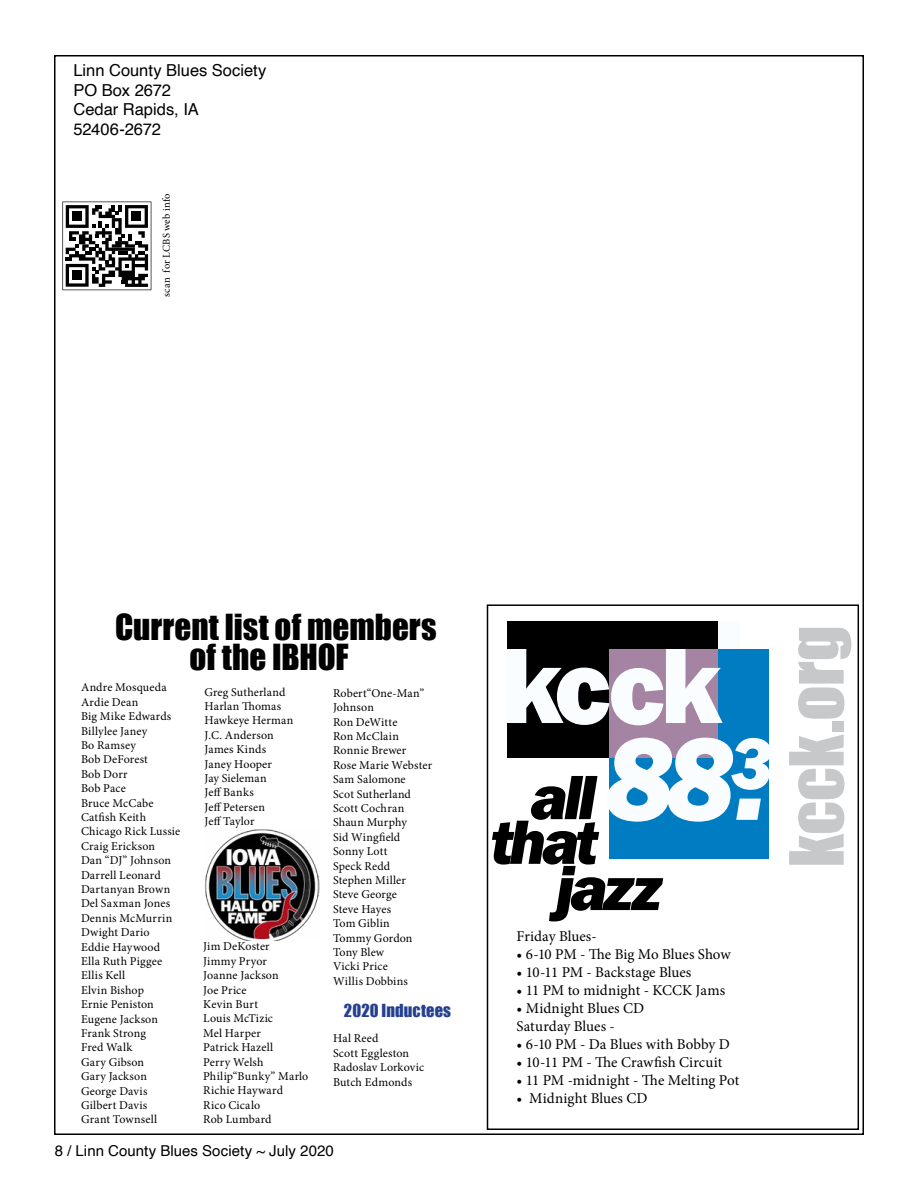
<style>
.page{position:relative;width:918px;height:1188px;background:#fff}
.page>*{position:absolute;margin:0;border:0;box-sizing:border-box;transform-origin:0 0}
.t1{font:69px "Impact";letter-spacing:-.01em;color:#c7c8ca}
.t2{font:33px/30px "Impact";color:#000;text-align:center}
.t3{font:16.5px/19.8px "Helvetica";color:#000}
.t4{font:16.5px "Impact";letter-spacing:.01em;color:#25408f}
.t5{font:15px/18px "Minion Pro";color:#000}
.t6{font:15px "Helvetica";letter-spacing:.005em;color:#000}
.t7{font:12px/14.4px "Minion Pro";letter-spacing:.01em;color:#000}
.t8{font:10.5px "Minion Pro";letter-spacing:.02em;color:#000}
</style>
<div class="page">
<div style="left:507px;top:621px;width:211px;height:137px;background:#000"></div>
<div style="left:610px;top:649px;width:159px;height:209px;background:#007cc3"></div>
<div style="left:609px;top:649px;width:109px;height:109px;background:#a583a3"></div>
<svg style="left:507px;top:649px;width:216px;height:76px"></svg>
<svg style="left:492px;top:738px;width:277px;height:183px"></svg>
<div style="left:718px;top:621px;width:22px;height:27px;background:#fafdff"></div>
<div style="left:487px;top:604px;width:372px;height:526px;border:2px solid #000"></div>
<svg style="left:62px;top:202px;width:89px;height:88px"></svg>
<img style="left:205px;top:829px;width:115px;height:111px">
<h3 class="t3" style="left:73px;top:61px;width:194px">Linn County Blues Society<br>PO Box 2672<br>Cedar Rapids, IA<br>52406-2672</h3>
<p class="t8" style="left:160px;top:297px;width:105px;rotate:-90deg">scan for LCBS web info</p>
<h2 class="t2" style="left:115px;top:611px;width:323px">Current list of members of the IBHOF</h2>
<p class="t7" style="left:333px;top:686px;width:101px">Robert“One-Man”<br>Johnson<br>Ron DeWitte<br>Ron McClain<br>Ronnie Brewer<br>Rose Marie Webster<br>Sam Salomone<br>Scot Sutherland<br>Scott Cochran<br>Shaun Murphy<br>Sid Wingfield<br>Sonny Lott<br>Speck Redd<br>Stephen Miller<br>Steve George<br>Steve Hayes<br>Tom Giblin<br>Tommy Gordon<br>Tony Blew<br>Vicki Price<br>Willis Dobbins</p>
<p class="t7" style="left:81px;top:680px;width:101px">Andre Mosqueda<br>Ardie Dean<br>Big Mike Edwards<br>Billylee Janey<br>Bo Ramsey<br>Bob DeForest<br>Bob Dorr<br>Bob Pace<br>Bruce McCabe<br>Catfish Keith<br>Chicago Rick Lussie<br>Craig Erickson<br>Dan “DJ” Johnson<br>Darrell Leonard<br>Dartanyan Brown<br>Del Saxman Jones<br>Dennis McMurrin<br>Dwight Dario<br>Eddie Haywood<br>Ella Ruth Piggee<br>Ellis Kell<br>Elvin Bishop<br>Ernie Peniston<br>Eugene Jackson<br>Frank Strong<br>Fred Walk<br>Gary Gibson<br>Gary Jackson<br>George Davis<br>Gilbert Davis<br>Grant Townsell</p>
<p class="t7" style="left:204px;top:685px;width:91px">Greg Sutherland<br>Harlan Thomas<br>Hawkeye Herman<br>J.C. Anderson<br>James Kinds<br>Janey Hooper<br>Jay Sieleman<br>Jeff Banks<br>Jeff Petersen<br>Jeff Taylor</p>
<p class="t7" style="left:203px;top:939px;width:107px">Jim DeKoster<br>Jimmy Pryor<br>Joanne Jackson<br>Joe Price<br>Kevin Burt<br>Louis McTizic<br>Mel Harper<br>Patrick Hazell<br>Perry Welsh<br>Philip“Bunky” Marlo<br>Richie Hayward<br>Rico Cicalo<br>Rob Lumbard</p>
<h3 class="t4" style="left:344px;top:998px;width:109px">2020 Inductees</h3>
<p class="t7" style="left:333px;top:1031px;width:93px">Hal Reed<br>Scott Eggleston<br>Radoslav Lorkovic<br>Butch Edmonds</p>
<p class="t6" style="left:55px;top:1139px;width:281px">8 / Linn County Blues Society ~ July 2020</p>
<p class="t5" style="left:517px;top:928px;width:82px">Friday Blues-</p>
<p class="t5" style="left:517px;top:946px;width:216px">• 6-10 PM - The Big Mo Blues Show</p>
<p class="t5" style="left:517px;top:964px;width:176px">• 10-11 PM - Backstage Blues</p>
<p class="t5" style="left:517px;top:982px;width:210px">• 11 PM to midnight - KCCK Jams</p>
<p class="t5" style="left:517px;top:1000px;width:129px">• Midnight Blues CD<br>Saturday Blues -</p>
<p class="t5" style="left:517px;top:1036px;width:215px">• 6-10 PM - Da Blues with Bobby D</p>
<p class="t5" style="left:517px;top:1054px;width:207px">• 10-11 PM - The Crawfish Circuit</p>
<p class="t5" style="left:517px;top:1072px;width:224px">• 11 PM -midnight - The Melting Pot</p>
<p class="t5" style="left:517px;top:1090px;width:133px">• Midnight Blues CD</p>
<h1 class="t1" style="left:763px;top:867px;width:243px;rotate:-90deg">kcck.org</h1>
</div>
